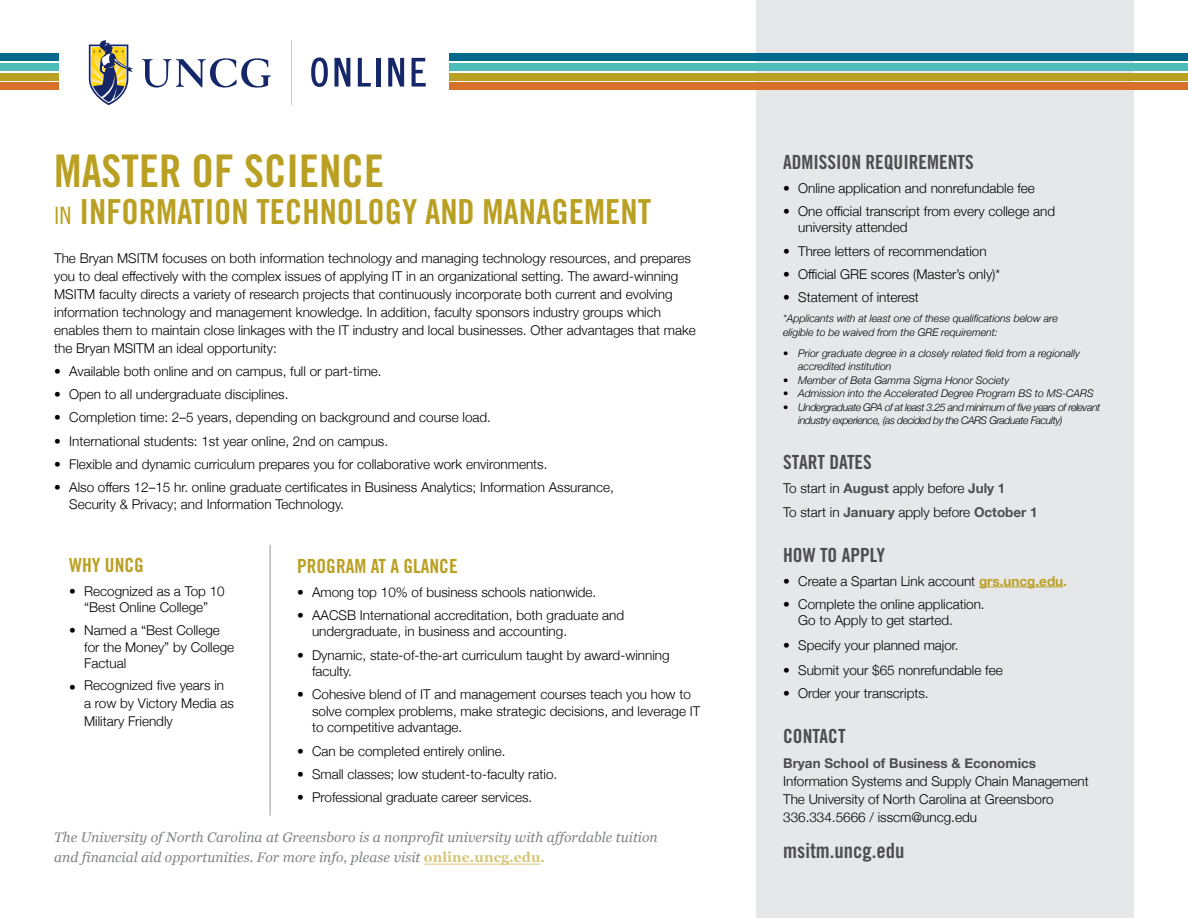
<style>
.page{position:relative;width:1188px;height:918px;background:#fff}
.page>*{position:absolute;margin:0;border:0;box-sizing:border-box;transform-origin:0 0}
.t1{font:45px "Trade Gothic LT Std Bd Cn 20";color:#baa022}
.t2{font:34.5px "Trade Gothic LT Std Bd Cn 20";color:#baa022}
.t3{font:21px "Trade Gothic LT Std Bd Cn 20";color:#4d4d4f}
.t4{font:19.5px "Trade Gothic LT Std Bd Cn 20";color:#4d4d4f}
.t5{font:19.5px "Trade Gothic LT Std Bd Cn 20";color:#baa022}
.t6{font:italic 13.8px/19.5px "Georgia";letter-spacing:.005em;color:#808285}
.t7{font:300 13.5px/16.5px "Helvetica Neue";color:#000}
.t8{font:700 13.5px "Helvetica Neue";color:#4d4d4f}
.t9{font:italic 300 10.5px/13.5px "Helvetica Neue";color:#000}
.t10{font:italic 300 10.5px/13.5px "Helvetica Neue";letter-spacing:-.04em;color:#000}
.s1{font-family:"Trade Gothic LT Std Cn 18";font-size:24px}
.s2{font-weight:700;font-style:normal;color:#d6c67a}
.s3{font-weight:700;color:#4d4d4f}
.s4{font-weight:700;color:#baa022}
</style>
<div class="page">
<div style="left:756px;top:0;width:378px;height:918px;background:#e6e7e8"></div>
<hr style="left:979px;top:587px;width:84px;height:1px;background:#baa022">
<svg style="left:311px;top:57px;width:17px;height:30px"></svg>
<svg style="left:334px;top:58px;width:16px;height:29px"></svg>
<svg style="left:358px;top:58px;width:13px;height:29px"></svg>
<hr style="left:377px;top:58px;width:4px;height:29px;background:#152769">
<svg style="left:388px;top:58px;width:16px;height:29px"></svg>
<svg style="left:412px;top:58px;width:14px;height:29px"></svg>
<hr style="left:291px;top:40px;width:1px;height:64px;background:#ffd600">
<svg style="left:142px;top:58px;width:129px;height:30px"></svg>
<svg style="left:88px;top:40px;width:45px;height:66px"></svg>
<div style="left:449px;top:54px;width:739px;height:7px;background:#00698c"></div>
<div style="left:449px;top:63px;width:739px;height:8px;background:#4dbdba"></div>
<div style="left:449px;top:73px;width:739px;height:7px;background:#baa022"></div>
<div style="left:449px;top:83px;width:739px;height:7px;background:#d77028"></div>
<div style="left:0;top:54px;width:58px;height:7px;background:#00698c"></div>
<div style="left:0;top:63px;width:58px;height:8px;background:#4dbdba"></div>
<div style="left:0;top:73px;width:58px;height:7px;background:#baa022"></div>
<div style="left:0;top:83px;width:58px;height:7px;background:#d77028"></div>
<hr style="left:270px;top:545px;width:1px;height:271px;background:#939598">
<hr style="left:424px;top:864px;width:117px;height:1px;background:#d6c67a">
<h1 class="t1" style="left:54px;top:144px;width:331px">MASTER OF SCIENCE</h1>
<h2 class="t2" style="left:54px;top:191px;width:598px"><span class="s1">IN</span> INFORMATION TECHNOLOGY AND MANAGEMENT</h2>
<p class="t7" style="left:54px;top:248px;width:643px;line-height:18px">The Bryan MSITM focuses on both information technology and managing technology resources, and prepares you to deal effectively with the complex issues of applying IT in an organizational setting. The award-winning MSITM faculty directs a variety of research projects that continuously incorporate both current and evolving information technology and management knowledge. In addition, faculty sponsors industry groups which enables them to maintain close linkages with the IT industry and local businesses. Other advantages that make the Bryan MSITM an ideal opportunity:</p>
<p class="t7" style="left:54px;top:362px;width:329px">• Available both online and on campus, full or part-time.</p>
<p class="t7" style="left:54px;top:385px;width:236px">• Open to all undergraduate disciplines.</p>
<p class="t7" style="left:54px;top:408px;width:438px">• Completion time: 2–5 years, depending on background and course load.</p>
<p class="t7" style="left:54px;top:432px;width:336px">• International students: 1st year online, 2nd on campus.</p>
<p class="t7" style="left:54px;top:455px;width:495px">• Flexible and dynamic curriculum prepares you for collaborative work environments.</p>
<p class="t7" style="left:69px;top:478px;width:546px;text-indent:-15px">• Also offers 12–15 hr. online graduate certificates in Business Analytics; Information Assurance,<br>Security &amp; Privacy; and Information Technology.</p>
<h3 class="t5" style="left:69px;top:554px;width:76px">WHY UNCG</h3>
<p class="t7" style="left:69px;top:582px;width:157px;text-align:center">• Recognized as a Top 10 “Best Online College”</p>
<p class="t7" style="left:84px;top:621px;width:152px;text-indent:-15px">• Named a “Best College for the Money” by College<br>Factual</p>
<p class="t7" style="left:84px;top:675px;width:151px;line-height:17.9px;text-indent:-15px">• Recognized five years in a row by Victory Media as<br>Military Friendly</p>
<h3 class="t5" style="left:297px;top:555px;width:162px">PROGRAM AT A GLANCE</h3>
<p class="t7" style="left:297px;top:583px;width:301px">• Among top 10% of business schools nationwide.</p>
<p class="t7" style="left:312px;top:606px;width:314px;text-indent:-15px">• AACSB International accreditation, both graduate and undergraduate, in business and accounting.</p>
<p class="t7" style="left:312px;top:646px;width:359px;text-indent:-15px">• Dynamic, state-of-the-art curriculum taught by award-winning faculty.</p>
<p class="t7" style="left:312px;top:685px;width:390px;text-indent:-15px">• Cohesive blend of IT and management courses teach you how to solve complex problems, make strategic decisions, and leverage IT to competitive advantage.</p>
<p class="t7" style="left:297px;top:742px;width:210px">• Can be completed entirely online.</p>
<p class="t7" style="left:297px;top:765px;width:262px">• Small classes; low student-to-faculty ratio.</p>
<p class="t7" style="left:297px;top:788px;width:237px">• Professional graduate career services.</p>
<p class="t6" style="left:54px;top:827px;width:605px">The University of North Carolina at Greensboro is a nonprofit university with affordable tuition and financial aid opportunities. For more info, please visit <span class="s2">online.uncg.edu.</span></p>
<h3 class="t4" style="left:783px;top:151px;width:192px">ADMISSION REQUIREMENTS</h3>
<p class="t7" style="left:783px;top:179px;width:253px">• Online application and nonrefundable fee</p>
<p class="t7" style="left:798px;top:202px;width:259px;text-indent:-15px">• One official transcript from every college and university attended</p>
<p class="t7" style="left:783px;top:242px;width:205px">• Three letters of recommendation</p>
<p class="t7" style="left:783px;top:265px;width:219px">• Official GRE scores (Master’s only)*</p>
<p class="t7" style="left:783px;top:288px;width:137px">• Statement of interest</p>
<p class="t9" style="left:783px;top:311px;width:276px">*Applicants with at least one of these qualifications below are eligible to be waived from the GRE requirement:</p>
<p class="t9" style="left:798px;top:346px;width:283px;text-indent:-15px">• Prior graduate degree in a closely related field from a regionally accredited institution</p>
<p class="t9" style="left:783px;top:373px;width:228px">• Member of Beta Gamma Sigma Honor Society</p>
<p class="t9" style="left:783px;top:386px;width:312px">• Admission into the Accelerated Degree Program BS to MS-CARS</p>
<p class="t10" style="left:798px;top:400px;width:304px;text-indent:-15px">• Undergraduate GPA of at least 3.25 and minimum of five years of relevant industry experience, (as decided by the CARS Graduate Faculty)</p>
<h3 class="t4" style="left:783px;top:451px;width:90px">START DATES</h3>
<p class="t7" style="left:783px;top:474px;width:256px;line-height:24.8px">To start in <span class="s3">August</span> apply before <span class="s3">July 1<br></span>To start in <span class="s3">January</span> apply before <span class="s3">October 1</span></p>
<h3 class="t4" style="left:783px;top:544px;width:103px">HOW TO APPLY</h3>
<p class="t7" style="left:783px;top:572px;width:285px">• Create a Spartan Link account <span class="s4">grs.uncg.edu.</span></p>
<p class="t7" style="left:798px;top:595px;width:188px;text-indent:-15px">• Complete the online application.<br>Go to Apply to get started.</p>
<p class="t7" style="left:783px;top:636px;width:177px">• Specify your planned major.</p>
<p class="t7" style="left:783px;top:661px;width:221px">• Submit your $65 nonrefundable fee</p>
<p class="t7" style="left:783px;top:684px;width:147px">• Order your transcripts.</p>
<h3 class="t4" style="left:783px;top:724px;width:64px">CONTACT</h3>
<p class="t8" style="left:783px;top:752px;width:254px">Bryan School of Business &amp; Economics</p>
<p class="t7" style="left:783px;top:771px;width:307px;line-height:18px">Information Systems and Supply Chain Management<br>The University of North Carolina at Greensboro<br>336.334.5666 / isscm@uncg.edu</p>
<h3 class="t3" style="left:783px;top:838px;width:123px">msitm.uncg.edu</h3>
</div>
